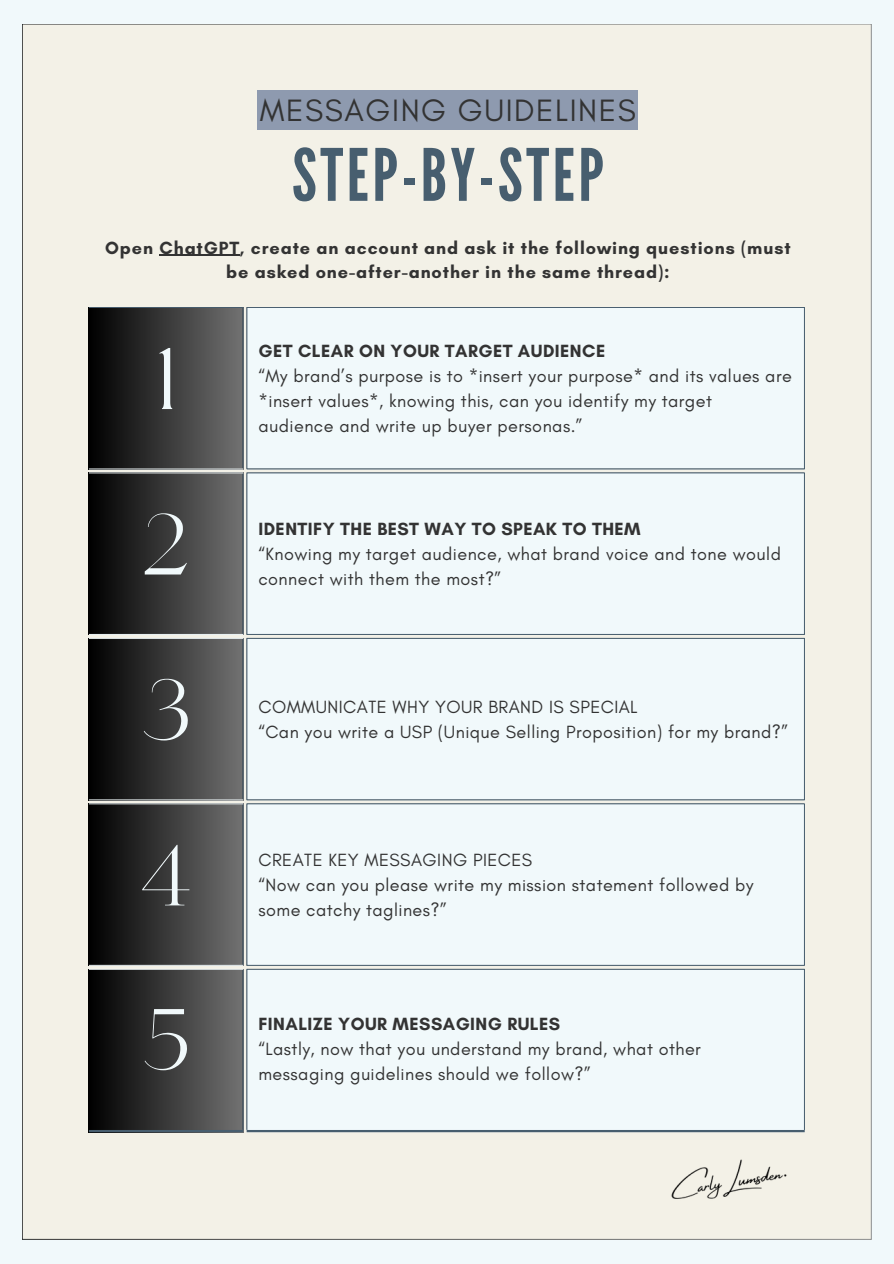
<style>
.page{position:relative;width:894px;height:1264px;background:#fff}
.page>*{position:absolute;margin:0;border:0;box-sizing:border-box;transform-origin:0 0}
.t1{font:87px "Dream Avenue";color:#f1f9fb}
.t2{font:72px "League Gothic";letter-spacing:.05em;color:#475e6f}
.t3{font:31.5px "Glacial Indifference";letter-spacing:.05em;color:#333}
.t4{font:18px/24.8px "Glacial Indifference";letter-spacing:.025em;color:#333}
.t5{font:700 18px/24.8px "Glacial Indifference";letter-spacing:.05em;color:#333;text-align:center}
.t6{font:700 18px "Glacial Indifference";letter-spacing:.025em;color:#333}
</style>
<div class="page">
<div style="left:0;top:0;width:893px;height:1263px;background:#f1f9fb"></div>
<div style="left:22px;top:24px;width:849px;height:1215px;background:#f4f0e3"></div>
<div style="left:246px;top:308px;width:558px;height:821px;background:#f1f9fb"></div>
<div style="left:89px;top:307px;width:154px;height:162px;background:linear-gradient(to right,#000,#717171)"></div>
<div style="left:89px;top:472px;width:154px;height:162px;background:linear-gradient(to right,#000,#717171)"></div>
<div style="left:89px;top:638px;width:154px;height:162px;background:linear-gradient(to right,#000,#717171)"></div>
<div style="left:89px;top:803px;width:154px;height:162px;background:linear-gradient(to right,#000,#717171)"></div>
<div style="left:89px;top:969px;width:154px;height:163px;background:linear-gradient(to right,#000,#717171)"></div>
<hr style="left:242px;top:308px;width:1px;height:160px;background:#475e6f">
<hr style="left:89px;top:307px;width:154px;height:1px;background:#475e6f">
<hr style="left:246px;top:308px;width:1px;height:160px;background:#475e6f">
<hr style="left:803px;top:308px;width:1px;height:160px;background:#475e6f">
<hr style="left:246px;top:307px;width:558px;height:1px;background:#475e6f">
<hr style="left:246px;top:468px;width:558px;height:1px;background:#475e6f">
<hr style="left:242px;top:473px;width:1px;height:161px;background:#475e6f">
<hr style="left:246px;top:473px;width:1px;height:161px;background:#475e6f">
<hr style="left:803px;top:473px;width:1px;height:161px;background:#475e6f">
<hr style="left:246px;top:472px;width:558px;height:1px;background:#475e6f">
<hr style="left:246px;top:634px;width:558px;height:1px;background:#475e6f">
<hr style="left:242px;top:638px;width:1px;height:161px;background:#475e6f">
<hr style="left:246px;top:638px;width:1px;height:161px;background:#475e6f">
<hr style="left:803px;top:638px;width:1px;height:161px;background:#475e6f">
<hr style="left:246px;top:638px;width:558px;height:1px;background:#475e6f">
<hr style="left:246px;top:799px;width:558px;height:1px;background:#475e6f">
<hr style="left:242px;top:804px;width:1px;height:161px;background:#475e6f">
<hr style="left:246px;top:804px;width:1px;height:161px;background:#475e6f">
<hr style="left:803px;top:804px;width:1px;height:161px;background:#475e6f">
<hr style="left:246px;top:803px;width:558px;height:1px;background:#475e6f">
<hr style="left:246px;top:965px;width:558px;height:1px;background:#475e6f">
<hr style="left:242px;top:969px;width:1px;height:160px;background:#475e6f">
<hr style="left:246px;top:969px;width:1px;height:160px;background:#475e6f">
<hr style="left:803px;top:969px;width:1px;height:160px;background:#475e6f">
<hr style="left:246px;top:969px;width:558px;height:1px;background:#475e6f">
<hr style="left:89px;top:468px;width:154px;height:1px;background:#f1f9fb">
<hr style="left:89px;top:472px;width:154px;height:1px;background:#f1f9fb">
<hr style="left:89px;top:634px;width:154px;height:1px;background:#f1f9fb">
<hr style="left:89px;top:638px;width:154px;height:1px;background:#f1f9fb">
<hr style="left:89px;top:799px;width:154px;height:1px;background:#f1f9fb">
<hr style="left:89px;top:803px;width:154px;height:1px;background:#f1f9fb">
<hr style="left:89px;top:965px;width:154px;height:1px;background:#f1f9fb">
<hr style="left:89px;top:969px;width:154px;height:1px;background:#f1f9fb">
<hr style="left:89px;top:1129px;width:154px;height:3px;background:#475e6f">
<hr style="left:246px;top:1129px;width:558px;height:3px;background:#475e6f">
<img style="left:625px;top:1070px;width:207px;height:170px">
<div style="left:257px;top:90px;width:381px;height:40px;background:#8e9aaf"></div>
<hr style="left:159px;top:255px;width:81px;height:1px;background:#333">
<p class="t3" style="left:260px;top:91px;width:377px">MESSAGING GUIDELINES</p>
<p class="t2" style="left:292px;top:133px;width:313px">STEP-BY-STEP</p>
<p class="t5" style="left:105px;top:235px;width:686px">Open ChatGPT, create an account and ask it the following questions (must be asked one-after-another in the same thread):</p>
<h2 class="t1" style="left:157px;top:344px;width:20px">1</h2>
<p class="t6" style="left:258px;top:340px;width:348px">GET CLEAR ON YOUR TARGET AUDIENCE</p>
<p class="t4" style="left:258px;top:363px;width:534px">“My brand’s purpose is to *insert your purpose* and its values are *insert values*, knowing this, can you identify my target<br>audience and write up buyer personas.”</p>
<h1 class="t1" style="left:142px;top:509px;width:49px">2</h1>
<p class="t6" style="left:258px;top:518px;width:383px">IDENTIFY THE BEST WAY TO SPEAK TO THEM</p>
<p class="t4" style="left:258px;top:541px;width:524px">“Knowing my target audience, what brand voice and tone would connect with them the most?”</p>
<p class="t1" style="left:141px;top:674px;width:51px">3</p>
<p class="t4" style="left:258px;top:694px;width:531px">COMMUNICATE WHY YOUR BRAND IS SPECIAL<br>“Can you write a USP (Unique Selling Proposition) for my brand?”</p>
<p class="t1" style="left:139px;top:840px;width:54px">4</p>
<p class="t4" style="left:258px;top:847px;width:496px">CREATE KEY MESSAGING PIECES<br>“Now can you please write my mission statement followed by some catchy taglines?”</p>
<p class="t1" style="left:142px;top:1004px;width:49px">5</p>
<p class="t6" style="left:258px;top:1013px;width:303px">FINALIZE YOUR MESSAGING RULES</p>
<p class="t4" style="left:258px;top:1036px;width:444px">“Lastly, now that you understand my brand, what other messaging guidelines should we follow?”</p>
</div>
